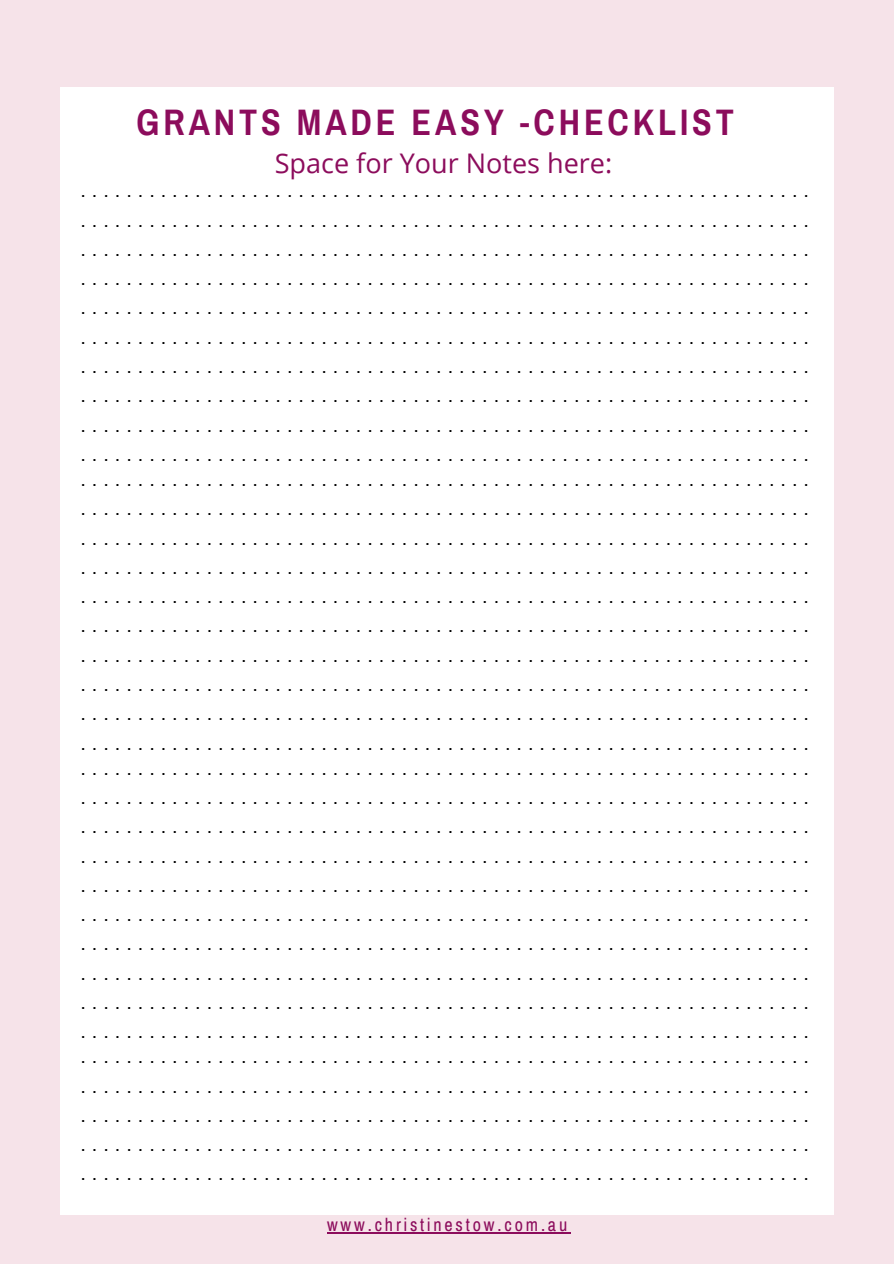
<style>
.page{position:relative;width:894px;height:1264px;background:#fff}
.page>*{position:absolute;margin:0;border:0;box-sizing:border-box;transform-origin:0 0}
.t1{font:700 36px "Archivo Narrow";letter-spacing:.11em;color:#8c0c5c}
.t2{font:27px "Open Sans";color:#8c0c5c}
.t3{font:21px/29.2px "Anonymous Pro";color:#000;text-align:justify}
.t4{font:18px "Archivo Narrow";letter-spacing:.16em;color:#8c0c5c}
</style>
<div class="page">
<div style="left:0;top:0;width:893px;height:1263px;background:#f6e3e9"></div>
<div style="left:60px;top:88px;width:773px;height:1127px;background:#fff"></div>
<hr style="left:327px;top:1232px;width:243px;height:2px;background:#8c0c5c">
<h1 class="t1" style="left:136px;top:104px;width:598px">GRANTS MADE EASY -CHECKLIST</h1>
<p class="t2" style="left:275px;top:144px;width:339px">Space for Your Notes here:</p>
<p class="t3" style="left:78px;top:176px;width:735px">................................................................ ................................................................ ................................................................ ................................................................ ................................................................ ................................................................ ................................................................ ................................................................ ................................................................ ................................................................</p>
<p class="t3" style="left:78px;top:464px;width:735px">................................................................ ................................................................ ................................................................ ................................................................ ................................................................ ................................................................ ................................................................ ................................................................ ................................................................ ................................................................</p>
<p class="t3" style="left:78px;top:753px;width:735px">................................................................ ................................................................ ................................................................ ................................................................ ................................................................ ................................................................ ................................................................ ................................................................ ................................................................ ................................................................</p>
<p class="t3" style="left:78px;top:1042px;width:735px">................................................................ ................................................................ ................................................................ ................................................................ ................................................................</p>
<p class="t4" style="left:327px;top:1214px;width:241px">www.christinestow.com.au</p>
</div>
